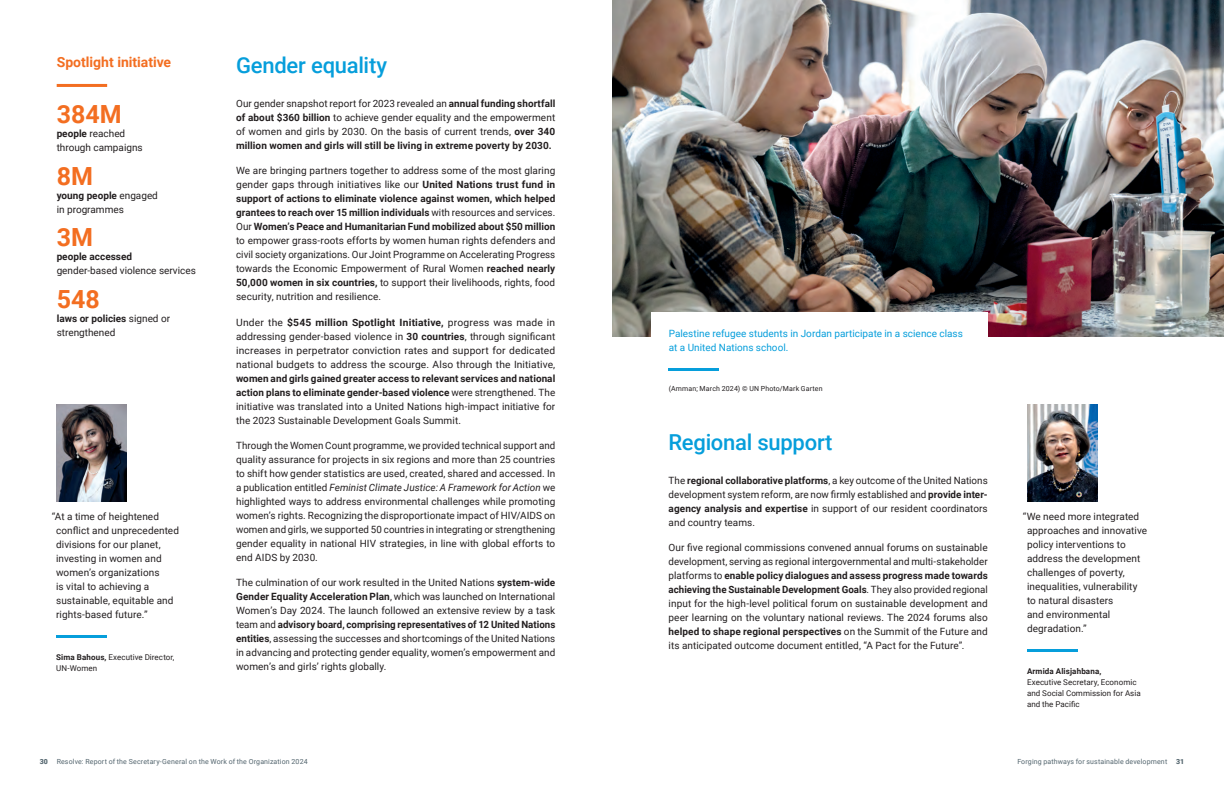
<style>
.page{position:relative;width:1224px;height:792px;background:#fff}
.page>*{position:absolute;margin:0;border:0;box-sizing:border-box;transform-origin:0 0}
.Data{font:700 25px "Roboto";color:#f36e21}
.Paragraphe_Sub_title{font:500 22px "Roboto";letter-spacing:-.01em;color:#069edb}
.Highlight_Title{font:700 14px "Roboto";color:#f36e21}
.Body_copy{font:10px/14px "Roboto";letter-spacing:.005em;color:#231f20;text-align:justify}
.Highlight_text{font:10px/14px "Roboto";color:#231f20}
.Caption_blue_text{font:10px/14px "Roboto";color:#069edb}
.t1{font:8px/11px "Roboto";letter-spacing:.005em;color:#231f20}
.t2{font:7px "Roboto";letter-spacing:.02em;color:#53656e}
.Caption_copyright_black{font:7px "Roboto";letter-spacing:.02em;color:#231f20}
.t3{font:900 7px "Roboto";color:#53656e}
.s1{font-weight:700}
.s2{font-style:italic}
</style>
<div class="page">
<img style="left:612px;top:0;width:612px;height:337px">
<div style="left:652px;top:312px;width:336px;height:96px;background:#fff"></div>
<hr style="left:669px;top:368px;width:50px;height:3px;background:#069edb">
<hr style="left:57px;top:84px;width:50px;height:3px;background:#f36e21">
<img style="left:57px;top:405px;width:70px;height:96px">
<hr style="left:56px;top:635px;width:51px;height:3px;background:#069edb">
<img style="left:1028px;top:405px;width:69px;height:96px">
<hr style="left:1027px;top:649px;width:50px;height:3px;background:#069edb">
<p class="Highlight_Title" style="left:57px;top:52px;width:116px">Spotlight initiative</p>
<p class="Data" style="left:57px;top:97px;width:66px">384M</p>
<p class="Highlight_text" style="left:57px;top:126px;width:88px"><span class="s1">people</span> reached through campaigns</p>
<p class="Data" style="left:57px;top:158px;width:38px">8M</p>
<p class="Highlight_text" style="left:57px;top:188px;width:103px"><span class="s1">young people</span> engaged in programmes</p>
<p class="Data" style="left:57px;top:220px;width:38px">3M</p>
<p class="Highlight_text" style="left:57px;top:249px;width:141px"><span class="s1">people accessed<br></span>gender-based violence services</p>
<p class="Data" style="left:57px;top:281px;width:45px">548</p>
<p class="Highlight_text" style="left:57px;top:311px;width:115px"><span class="s1">laws or policies</span> signed or strengthened</p>
<p class="Body_copy" style="left:56px;top:509px;width:124px;text-align:left;text-indent:-4px">“At a time of heightened conflict and unprecedented divisions for our planet, investing in women and women’s organizations<br>is vital to achieving a sustainable, equitable and rights-based future.”</p>
<p class="t1" style="left:56px;top:651px;width:120px"><span class="s1">Sima Bahous,</span> Executive Director,<br>UN-Women</p>
<h3 class="Paragraphe_Sub_title" style="left:236px;top:50px;width:153px">Gender equality</h3>
<p class="Body_copy" style="left:236px;top:96px;width:321px">Our gender snapshot report for 2023 revealed an <span class="s1">annual funding shortfall of about $360 billion</span> to achieve gender equality and the empowerment of women and girls by 2030. On the basis of current trends, <span class="s1">over 340 million women and girls will still be living in extreme poverty by 2030.</span></p>
<p class="Body_copy" style="left:236px;top:163px;width:321px">We are bringing partners together to address some of the most glaring gender gaps through initiatives like our <span class="s1">United Nations trust fund in support of actions to eliminate violence against women, which helped grantees to reach over 15 million individuals</span> with resources and services.<br>Our <span class="s1">Women’s Peace and Humanitarian Fund mobilized about $50 million </span>to empower grass-roots efforts by women human rights defenders and civil society organizations. Our Joint Programme on Accelerating Progress towards the Economic Empowerment of Rural Women <span class="s1">reached nearly 50,000 women in six countries,</span> to support their livelihoods, rights, food security, nutrition and resilience.</p>
<p class="Body_copy" style="left:236px;top:315px;width:321px">Under the <span class="s1">$545 million Spotlight Initiative,</span> progress was made in addressing gender-based violence in <span class="s1">30 countries</span>, through significant increases in perpetrator conviction rates and support for dedicated national budgets to address the scourge. Also through the Initiative, <span class="s1">women and girls gained greater access to relevant services and national action plans to eliminate gender-based violence</span> were strengthened. The initiative was translated into a United Nations high-impact initiative for the 2023 Sustainable Development Goals Summit.</p>
<p class="Body_copy" style="left:236px;top:438px;width:321px">Through the Women Count programme, we provided technical support and quality assurance for projects in six regions and more than 25 countries to shift how gender statistics are used, created, shared and accessed. In a publication entitled <span class="s2">Feminist Climate Justice: A Framework for Action</span> we highlighted ways to address environmental challenges while promoting women’s rights. Recognizing the disproportionate impact of HIV/AIDS on women and girls, we supported 50 countries in integrating or strengthening gender equality in national HIV strategies, in line with global efforts to end AIDS by 2030.</p>
<p class="Body_copy" style="left:236px;top:575px;width:321px">The culmination of our work resulted in the United Nations <span class="s1">system-wide Gender Equality Acceleration Plan</span>, which was launched on International Women’s Day 2024. The launch followed an extensive review by a task team and <span class="s1">advisory board, comprising representatives of 12 United Nations entities</span>, assessing the successes and shortcomings of the United Nations in advancing and protecting gender equality, women’s empowerment and women’s and girls’ rights globally.</p>
<p class="Caption_blue_text" style="left:669px;top:326px;width:296px">Palestine refugee students in Jordan participate in a science class at a United Nations school.</p>
<p class="Caption_copyright_black" style="left:669px;top:384px;width:155px">(Amman; March 2024) © UN Photo/Mark Garten</p>
<h3 class="Paragraphe_Sub_title" style="left:669px;top:427px;width:165px">Regional support</h3>
<p class="Body_copy" style="left:669px;top:473px;width:321px">The <span class="s1">regional collaborative platforms</span>, a key outcome of the United Nations development system reform, are now firmly established and <span class="s1">provide inter&shy;agency analysis and expertise</span> in support of our resident coordinators and country teams.</p>
<p class="Body_copy" style="left:669px;top:540px;width:321px">Our five regional commissions convened annual forums on sustainable development, serving as regional intergovernmental and multi-stakeholder platforms to <span class="s1">enable policy dialogues and assess progress made towards achieving the Sustainable Development Goals</span>. They also provided regional input for the high-level political forum on sustainable development and peer learning on the voluntary national reviews. The 2024 forums also <span class="s1">helped to shape regional perspectives</span> on the Summit of the Future and its anticipated outcome document entitled, “A Pact for the Future”.</p>
<p class="Body_copy" style="left:1027px;top:509px;width:122px;text-align:left;text-indent:-4px">“We need more integrated approaches and innovative policy interventions to address the development challenges of poverty, inequalities, vulnerability to natural disasters<br>and environmental degradation.”</p>
<p class="t1" style="left:1027px;top:665px;width:115px"><span class="s1">Armida Alisjahbana,<br></span>Executive Secretary, Economic and Social Commission for Asia and the Pacific</p>
<p class="t3" style="left:40px;top:756px;width:10px">30</p>
<p class="t2" style="left:57px;top:756px;width:253px">Resolve: Report of the Secretary-General on the Work of the Organization 2024</p>
<p class="t2" style="left:1017px;top:756px;width:151px">Forging pathways for sustainable development</p>
<p class="t3" style="left:1176px;top:756px;width:10px">31</p>
</div>
